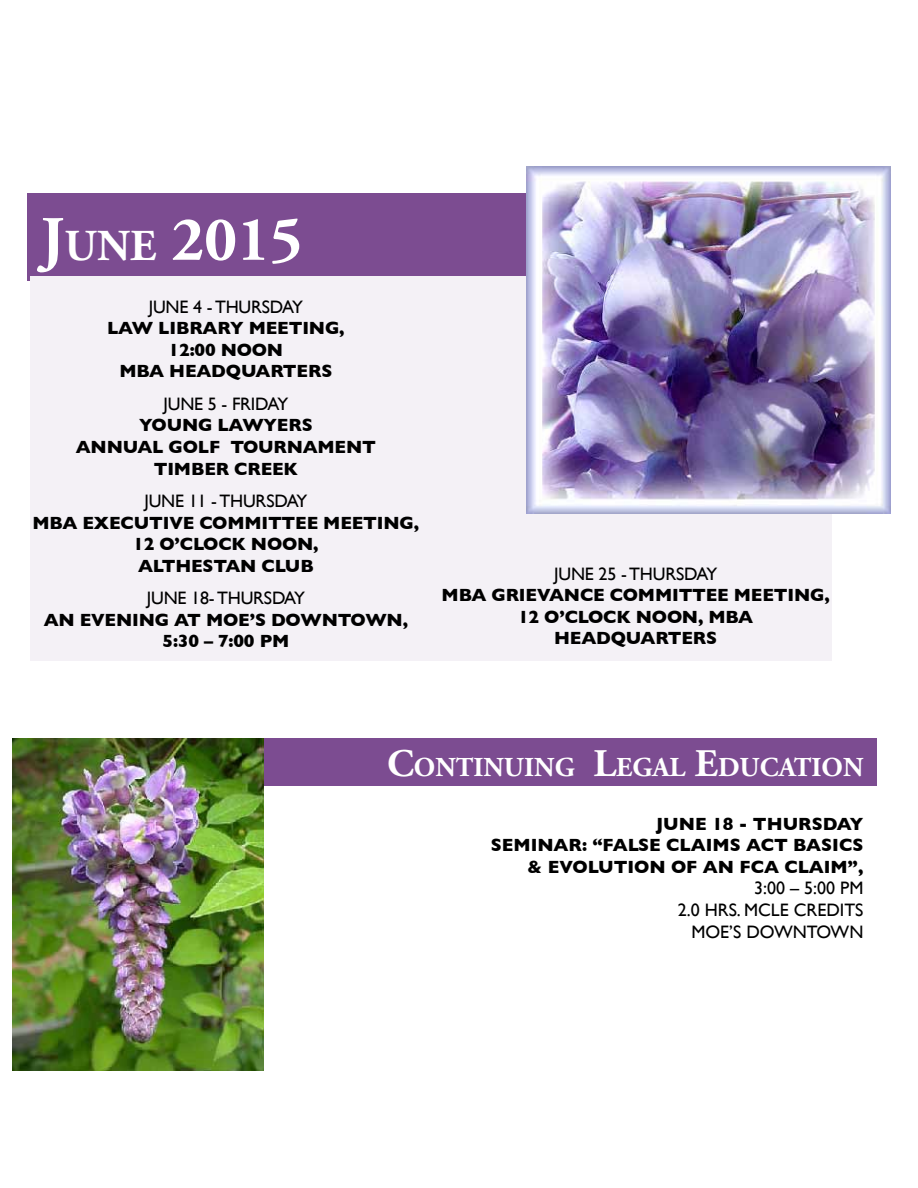
<style>
.page{position:relative;width:918px;height:1188px;background:#fff}
.page>*{position:absolute;margin:0;border:0;box-sizing:border-box;transform-origin:0 0}
.t1{font:700 63px "Adobe Garamond Pro";color:#fff}
.t2{font:700 27.3px "Adobe Garamond Pro";color:#fff}
.t3{font:700 18px/21.6px "Gill Sans";letter-spacing:-.01em;color:#000;text-align:center}
.t4{font:18px/21.6px "Gill Sans";letter-spacing:-.01em;color:#000;text-align:right}
.s1{font-size:44.1px}
.s2{font-size:39px}
</style>
<div class="page">
<div style="left:27px;top:193px;width:864px;height:88px;background:#7c4c91"></div>
<div style="left:30px;top:276px;width:802px;height:385px;background:#f4f1f6"></div>
<img style="left:526px;top:166px;width:365px;height:348px">
<div style="left:13px;top:738px;width:864px;height:47px;background:#7c4c91"></div>
<img style="left:13px;top:738px;width:251px;height:333px">
<h1 class="t1" style="left:40px;top:203px;width:264px">J<span class="s1">UNE</span> 2015</h1>
<p class="t4" style="left:149px;top:296px;width:156px">JUNE 4 - THURSDAY</p>
<p class="t3" style="left:107px;top:317px;width:239px">LAW LIBRARY MEETING,<br>12:00 NOON<br>MBA HEADQUARTERS</p>
<p class="t4" style="left:163px;top:393px;width:104px">JUNE 5 - FRIDAY</p>
<p class="t3" style="left:76px;top:414px;width:302px">YOUNG LAWYERS<br>ANNUAL GOLF TOURNAM ENT<br>TIMBER CREEK</p>
<p class="t4" style="left:144px;top:490px;width:88px">JUNE 11 - THURSDAY</p>
<p class="t3" style="left:133px;top:512px;width:288px;text-align:left;text-indent:-101px">MBA EXECUTIVE COMM ITTEE MEETING,<br>12 O’CLOCK NOON,<br>ALTHESTAN CLUB</p>
<p class="t4" style="left:147px;top:587px;width:83px">JUNE 18- THURSDAY</p>
<p class="t3" style="left:44px;top:609px;width:50px">AN EVENING</p>
<p class="t3" style="left:163px;top:609px;width:247px;text-align:left;text-indent:12px">AT MOE’S DOWNTOWN,<br>5:30 – 7:00 PM</p>
<p class="t4" style="left:554px;top:562px;width:88px">JUNE 25 - THURSDAY</p>
<p class="t3" style="left:442px;top:584px;width:390px">MBA GRIEVANCE COMM ITTEE MEETING,<br>12 O’CLOCK NOON, MBA<br>H EADQUARTERS</p>
<h2 class="t2" style="left:387px;top:751px;width:478px"><span class="s2">C</span>ONTINUING <span class="s2">L</span>EGAL <span class="s2">E</span>DUCATION</h2>
<p class="t3" style="left:656px;top:813px;width:170px">JUNE 18 - THURSDA</p>
<p class="t3" style="left:850px;top:813px;width:15px">Y</p>
<p class="t3" style="left:491px;top:834px;width:53px">SEMINA</p>
<p class="t3" style="left:569px;top:834px;width:193px">R: “FALSE CLAI MS ACT</p>
<p class="t3" style="left:793px;top:834px;width:26px">BASICS</p>
<p class="t3" style="left:528px;top:856px;width:34px">&amp; EVO</p>
<p class="t3" style="left:588px;top:856px;width:40px">LUTION</p>
<p class="t3" style="left:671px;top:856px;width:83px">OFANFCA</p>
<p class="t3" style="left:784px;top:856px;width:81px">CLAI M”,</p>
<p class="t4" style="left:678px;top:877px;width:187px">3:00 – 5:00 PM<br>2.0 HRS. MCLE CREDITS<br>MOE’S DOWNTOWN</p>
</div>
